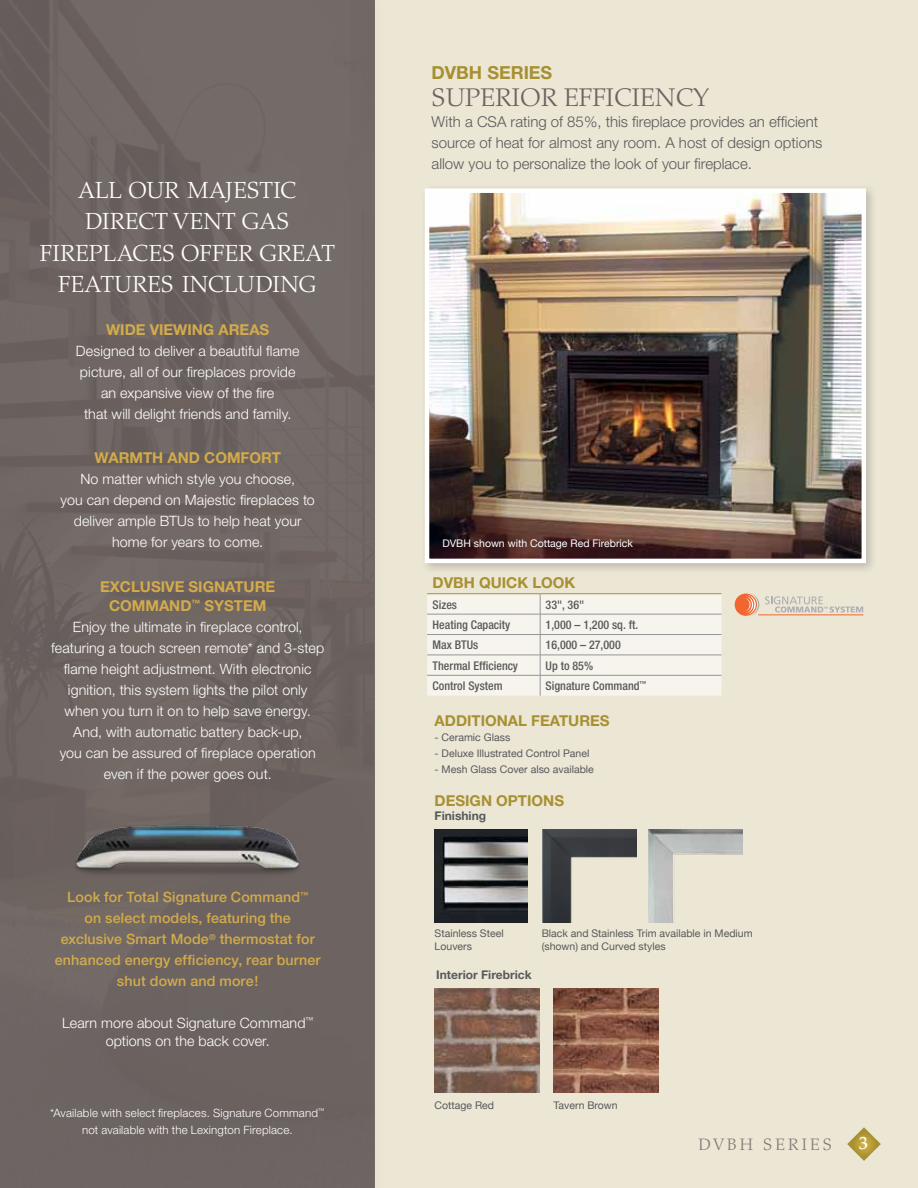
<style>
.page{position:relative;width:918px;height:1188px;background:#fff}
.page>*{position:absolute;margin:0;border:0;box-sizing:border-box;transform-origin:0 0}
.t1{font:300 25.5px "Palatino";letter-spacing:.01em;color:#6c6361}
.t2{font:300 23.25px "Palatino";letter-spacing:.025em;color:#fff}
.t3{font:300 23.25px "Palatino";color:#fff}
.t4{font:700 18px "Helvetica Neue";color:#a79031}
.t5{font:500 18px "Palatino";color:#fff}
.t6{font:300 16.5px "Palatino";letter-spacing:.19em;color:#827a78}
.t7{font:300 15px/21px "Helvetica Neue";color:#58595b}
.t8{font:700 15px/18.6px "Helvetica Neue";color:#d3ab4b}
.t9{font:700 15px "Helvetica Neue";color:#a79031}
.t10{font:300 14.25px/21px "Helvetica Neue";letter-spacing:.01em;color:#fff;text-align:center}
.t11{font:500 14.25px/21px "Helvetica Neue";letter-spacing:.01em;color:#d3ab4b;text-align:center}
.t12{font:500 condensed 12px "Helvetica Neue";color:#58595b}
.t13{font:700 12px "Helvetica Neue";color:#58595b}
.t14{font:300 11.55px/16.8px "Helvetica Neue";letter-spacing:.015em;color:#fff;text-align:center}
.t15{font:10.5px/12.6px "Helvetica Neue";color:#58595b}
.t16{font:10.5px "Helvetica Neue";color:#fff}
</style>
<div class="page">
<div style="left:375px;top:0;width:543px;height:1188px;background:#ece6d4"></div>
<div style="left:420px;top:183px;width:458px;height:391px;background:#000;opacity:.2"></div>
<img style="left:430px;top:193px;width:431px;height:365px">
<div style="left:425px;top:188px;width:441px;height:375px;border:4px solid #fff"></div>
<svg style="left:427px;top:594px;width:295px;height:102px;background:#f2efe8"></svg>
<hr style="left:427px;top:593px;width:113px;height:1px;background:#a79031">
<hr style="left:540px;top:593px;width:182px;height:1px;background:#a79031">
<div style="left:0;top:0;width:375px;height:1188px;background:#6c6361"></div>
<img style="left:75px;top:825px;width:225px;height:49px">
<img style="left:435px;top:988px;width:104px;height:105px">
<img style="left:554px;top:988px;width:104px;height:105px">
<img style="left:543px;top:829px;width:94px;height:93px">
<img style="left:649px;top:829px;width:94px;height:93px">
<img style="left:435px;top:829px;width:93px;height:93px">
<svg style="left:765px;top:596px;width:98px;height:17px"></svg>
<div style="left:735px;top:594px;width:22px;height:22px;background:#f26531;border-radius:50%"></div>
<svg style="left:744px;top:593px;width:15px;height:23px"></svg>
<hr style="left:758px;top:615px;width:105px;height:1px;background:#f26531">
<svg style="left:847px;top:1127px;width:34px;height:34px"></svg>
<h2 class="t2" style="left:79px;top:176px;width:16px">ALL</h2>
<h2 class="t2" style="left:128px;top:176px;width:18px">OUR</h2>
<h2 class="t2" style="left:187px;top:176px;width:60px">MAJESTIC</h2>
<h2 class="t2" style="left:85px;top:208px;width:15px">DIRECT</h2>
<h2 class="t2" style="left:174px;top:208px;width:33px">VENT</h2>
<h2 class="t2" style="left:241px;top:208px;width:17px">GAS</h2>
<h2 class="t2" style="left:40px;top:239px;width:15px">FIREPLACES</h2>
<h2 class="t2" style="left:181px;top:239px;width:16px">OFFER</h2>
<h2 class="t2" style="left:259px;top:239px;width:16px">GREAT</h2>
<h2 class="t2" style="left:58px;top:271px;width:16px">FEATURES</h2>
<h2 class="t3" style="left:182px;top:271px;width:136px">INCLUDING</h2>
<p class="t8" style="left:106px;top:320px;width:165px">WIDE VIEWING AREAS</p>
<p class="t10" style="left:76px;top:340px;width:225px">Designed to deliver a beautiful flame picture, all of our fireplaces provide an expansive view of the fire<br>that will delight friends and family.</p>
<p class="t8" style="left:95px;top:448px;width:188px">WARMTH AND COMFORT</p>
<p class="t10" style="left:61px;top:468px;width:256px">No matter which style you choose,<br>you can depend on Majestic fireplaces to deliver ample BTUs to help heat your home for years to come.</p>
<p class="t8" style="left:109px;top:577px;width:100px;text-indent:-9px">EXCLUSIVE SIGNATURE<br>COMMAND</p>
<p class="t8" style="left:192px;top:596px;width:44px"><sup>™</sup> SYSTEM</p>
<p class="t10" style="left:51px;top:616px;width:275px">Enjoy the ultimate in fireplace control, featuring a touch screen remote* and 3-step flame height adjustment. With electronic ignition, this system lights the pilot only when you turn it on to help save energy.<br>And, with automatic battery back-up,<br>you can be assured of fireplace operation even if the power goes out.</p>
<p class="t11" style="left:55px;top:887px;width:267px">Look for Total Signature Command<sup>™<br></sup>on select models, featuring the exclusive Smart Mode<sup>®</sup> thermostat for enhanced energy efficiency, rear burner shut down and more!</p>
<p class="t10" style="left:62px;top:1013px;width:253px;line-height:18px">Learn more about Signature Command<sup>™ </sup>options on the back cover.</p>
<p class="t14" style="left:50px;top:1104px;width:276px">*Available with select fireplaces. Signature Command<sup>™ </sup>not available with the Lexington Fireplace.</p>
<p class="t4" style="left:432px;top:61px;width:122px">DVBH SERIES</p>
<h1 class="t1" style="left:432px;top:83px;width:278px">SUPERIOR EFFICIENCY</h1>
<p class="t7" style="left:432px;top:111px;width:392px">With a CSA rating of 85%, this fireplace provides an efficient source of heat for almost any room. A host of design options allow you to personalize the look of your fireplace.</p>
<p class="t16" style="left:442px;top:537px;width:192px">DVBH shown with Cottage Red Firebrick</p>
<p class="t9" style="left:433px;top:574px;width:144px">DVBH QUICK LOOK</p>
<p class="t12" style="left:433px;top:597px;width:26px">Sizes</p>
<p class="t12" style="left:546px;top:597px;width:40px">33", 36"</p>
<p class="t12" style="left:433px;top:618px;width:79px">Heating Capacity</p>
<p class="t12" style="left:546px;top:618px;width:94px">1,000 – 1,200 sq. ft.</p>
<p class="t12" style="left:433px;top:638px;width:47px">Max BTUs</p>
<p class="t12" style="left:546px;top:638px;width:77px">16,000 – 27,000</p>
<p class="t12" style="left:433px;top:658px;width:87px">Thermal Efficiency</p>
<p class="t12" style="left:546px;top:658px;width:49px">Up to 85%</p>
<p class="t12" style="left:433px;top:679px;width:71px">Control System</p>
<p class="t12" style="left:546px;top:679px;width:102px">Signature Command<sup>™</sup></p>
<p class="t9" style="left:435px;top:711px;width:11px">ADDITIONAL</p>
<p class="t9" style="left:531px;top:711px;width:11px">FEATURES</p>
<p class="t15" style="left:435px;top:731px;width:77px">- Ceramic Glass</p>
<p class="t15" style="left:435px;top:747px;width:156px">- Deluxe Illustrated Control Panel</p>
<p class="t15" style="left:435px;top:762px;width:161px">- Mesh Glass Cover also available</p>
<p class="t9" style="left:435px;top:791px;width:21px">DESIGN</p>
<p class="t9" style="left:496px;top:791px;width:32px">OPTIONS</p>
<p class="t13" style="left:435px;top:809px;width:53px">FINISHING</p>
<p class="t15" style="left:435px;top:927px;width:71px">Stainless Steel<br>Louvers</p>
<p class="t15" style="left:542px;top:927px;width:213px">Black and Stainless Trim available in Medium (shown) and Curved styles</p>
<p class="t13" style="left:436px;top:968px;width:97px">INTERIOR FIREBRICK</p>
<p class="t15" style="left:435px;top:1099px;width:61px">Cottage Red</p>
<p class="t15" style="left:554px;top:1099px;width:66px">Tavern Brown</p>
<p class="t6" style="left:698px;top:1135px;width:135px">DVBH SERIES</p>
<p class="t5" style="left:859px;top:1133px;width:10px">3</p>
</div>
